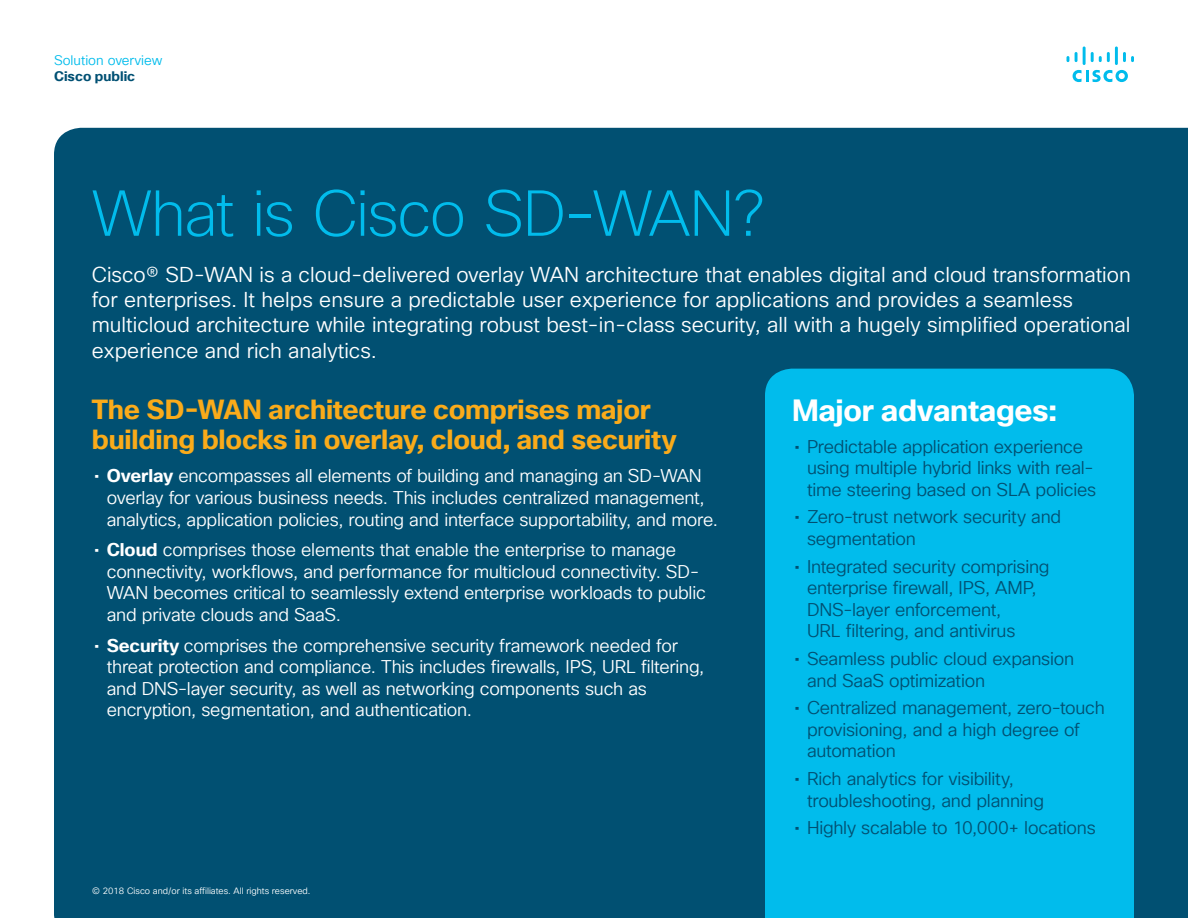
<style>
.page{position:relative;width:1188px;height:918px;background:#fff}
.page>*{position:absolute;margin:0;border:0;box-sizing:border-box;transform-origin:0 0}
.Title_Headline{font:200 63px "Cisco Sans TT";letter-spacing:-.025em;color:#01bcec}
.Sidebar_Heading_Whit{font:700 30px "Cisco Sans TT";letter-spacing:-.01em;color:#fff}
.Subhead2_Orange{font:700 27px/30px "Cisco Sans TT";letter-spacing:-.01em;color:#faab1a}
.Body_White{font:21px/25.2px "Cisco Sans TT Light";color:#fff}
.t1{font:18px/21.6px "Cisco Sans TT Light";letter-spacing:-.01em;color:#fff}
.t2{font:18px/21.6px "Cisco Sans TT Light";letter-spacing:-.015em;color:#015072}
.t3{font:13.5px "Cisco Sans TT Light";color:#01bcec}
.t4{font:700 13.5px "Cisco Sans TT";color:#005073}
.Footer_white{font:9px "Cisco Sans TT Light";color:#fff}
.s1{font-family:"Cisco Sans TT"}
.s2{font-family:"Cisco Sans TT";font-weight:700}
.s3{font-family:"Cisco Sans TT";color:#005073}
</style>
<div class="page">
<svg style="left:1073px;top:70px;width:55px;height:12px"></svg>
<svg style="left:1067px;top:56px;width:2px;height:6px"></svg>
<svg style="left:1075px;top:52px;width:3px;height:10px"></svg>
<hr style="left:1083px;top:47px;width:3px;height:18px;background:#01bcec">
<svg style="left:1091px;top:52px;width:19px;height:10px"></svg>
<hr style="left:1115px;top:47px;width:3px;height:18px;background:#01bcec">
<svg style="left:1123px;top:52px;width:11px;height:10px"></svg>
<div style="left:54px;top:128px;width:1134px;height:790px;background:#015072"></div>
<div style="left:765px;top:369px;width:369px;height:549px;background:#01bcec"></div>
<p class="t3" style="left:54px;top:51px;width:110px">Solution overview</p>
<p class="t4" style="left:54px;top:67px;width:83px">Cisco public</p>
<p class="Title_Headline" style="left:92px;top:173px;width:674px">What is Cisco SD-WAN?</p>
<p class="Body_White" style="left:92px;top:263px;width:1041px">Cisco® SD-WAN is a cloud-delivered overlay WAN architecture that enables digital and cloud transformation for enterprises. It helps ensure a predictable user experience for applications and provides a seamless multicloud architecture while integrating robust best-in-class security, all with a hugely simplified operational experience and rich analytics.</p>
<p class="Subhead2_Orange" style="left:92px;top:395px;width:587px">The SD-WAN architecture comprises major building blocks in overlay, cloud, and security</p>
<p class="t1" style="left:107px;top:466px;width:613px;text-indent:-13px"><span class="s1">•</span> <span class="s2">Overlay</span> encompasses all elements of building and managing an SD-WAN overlay for various business needs. This includes centralized management, analytics, application policies, routing and interface supportability, and more.</p>
<p class="t1" style="left:107px;top:540px;width:601px;text-indent:-13px"><span class="s1">•</span> <span class="s2">Cloud</span> comprises those elements that enable the enterprise to manage connectivity, workflows, and performance for multicloud connectivity. SD-WAN becomes critical to seamlessly extend enterprise workloads to public and private clouds and SaaS.</p>
<p class="t1" style="left:107px;top:635px;width:599px;text-indent:-13px"><span class="s1">•</span> <span class="s2">Security</span> comprises the comprehensive security framework needed for threat protection and compliance. This includes firewalls, IPS, URL filtering, and DNS-layer security, as well as networking components such as encryption, segmentation, and authentication.</p>
<p class="Footer_white" style="left:92px;top:885px;width:220px">© 2018 Cisco and/or its affiliates. All rights reserved.</p>
<p class="Sidebar_Heading_Whit" style="left:792px;top:391px;width:267px">Major advantages:</p>
<p class="t2" style="left:807px;top:436px;width:291px;text-indent:-13px"><span class="s3">•</span> Predictable application experience using multiple hybrid links with real&shy;time steering based on SLA policies</p>
<p class="t2" style="left:807px;top:507px;width:256px;text-indent:-13px"><span class="s3">•</span> Zero-trust network security and segmentation</p>
<p class="t2" style="left:807px;top:556px;width:244px;text-indent:-13px"><span class="s3">•</span> Integrated security comprising enterprise firewall, IPS, AMP,<br>DNS-layer enforcement,<br>URL filtering, and antivirus</p>
<p class="t2" style="left:807px;top:648px;width:269px;text-indent:-13px"><span class="s3">•</span> Seamless public cloud expansion and SaaS optimization</p>
<p class="t2" style="left:807px;top:698px;width:299px;text-indent:-13px"><span class="s3">•</span> Centralized management, zero-touch provisioning, and a high degree of automation</p>
<p class="t2" style="left:807px;top:768px;width:239px;text-indent:-13px"><span class="s3">•</span> Rich analytics for visibility, troubleshooting, and planning</p>
<p class="t2" style="left:794px;top:818px;width:303px"><span class="s3">•</span> Highly scalable to 10,000+ locations</p>
</div>
